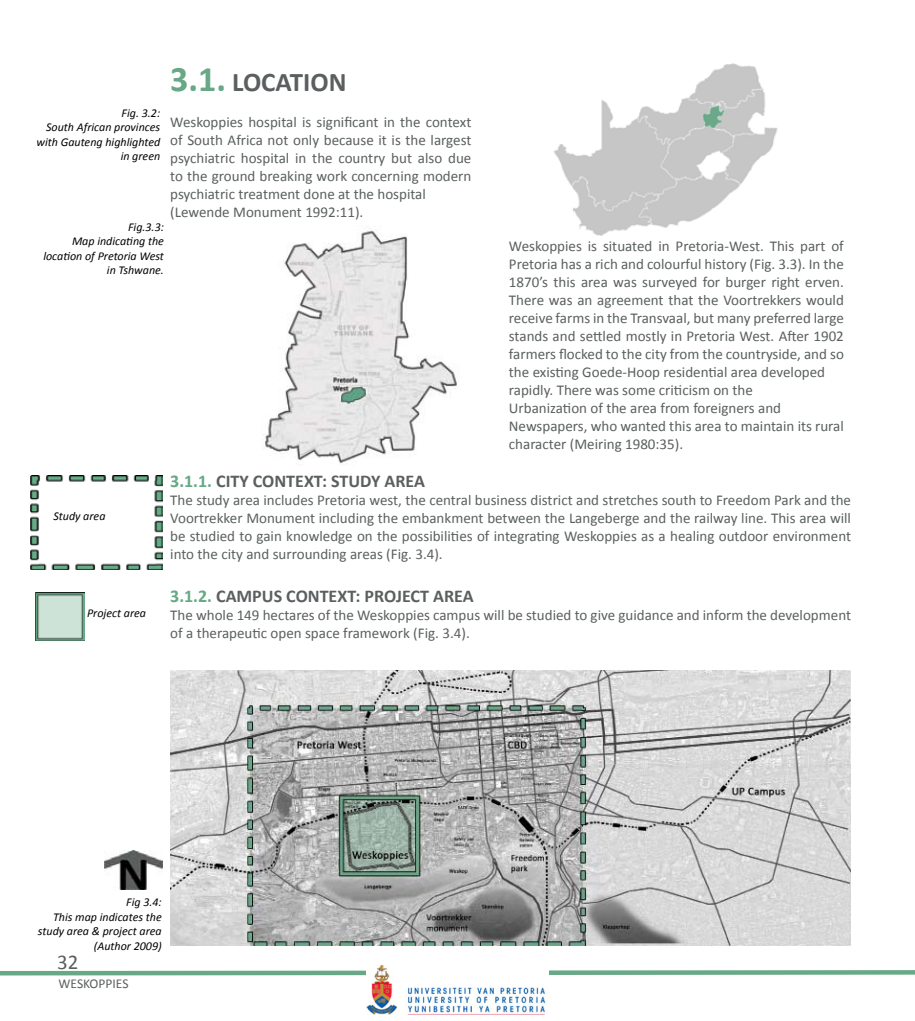
<style>
.page{position:relative;width:915px;height:1021px;background:#fff}
.page>*{position:absolute;margin:0;border:0;box-sizing:border-box;transform-origin:0 0}
.t1{font:700 27px "Calibri";color:#5b5f60}
.t2{font:21px "Calibri";color:#5b5f60}
.t3{font:700 18px "Calibri";color:#5b5f60}
.t4{font:15px/18px "Calibri";color:#5b5f60}
.t5{font:13.5px "Calibri";color:#5b5f60}
.t6{font:italic 12px/14.4px "Calibri";color:#000;text-align:right}
.s1{font-size:36px;color:#67a886}
.s2{color:#67a886}
</style>
<div class="page">
<svg style="left:0;top:970px;width:914px;height:6px;background:#8dbda4"></svg>
<img style="left:553px;top:64px;width:225px;height:172px">
<img style="left:262px;top:225px;width:195px;height:239px">
<img style="left:170px;top:670px;width:680px;height:275px">
<img style="left:36px;top:593px;width:49px;height:47px">
<img style="left:30px;top:476px;width:132px;height:93px">
<img style="left:104px;top:850px;width:58px;height:39px">
<img style="left:367px;top:965px;width:181px;height:49px">
<p class="t6" style="left:37px;top:105px;width:125px">Fig. 3.2:<br>South African provinces with Gauteng highlighted in green</p>
<h1 class="t1" style="left:170px;top:65px;width:178px"><span class="s1">3.1.</span> LOCATION</h1>
<p class="t4" style="left:170px;top:112px;width:302px">Weskoppies hospital is significant in the context of South Africa not only because it is the largest psychiatric hospital in the country but also due to the ground breaking work concerning modern psychiatric treatment done at the hospital (Lewende Monument 1992:11).</p>
<p class="t6" style="left:43px;top:219px;width:122px">Fig.3.3:<br>Map indicating the location of Pretoria West in Tshwane.</p>
<p class="t4" style="left:508px;top:236px;width:336px">Weskoppies is situated in Pretoria-West. This part of Pretoria has a rich and colourful history (Fig. 3.3). In the 1870’s this area was surveyed for burger right erven.<br>There was an agreement that the Voortrekkers would receive farms in the Transvaal, but many preferred large stands and settled mostly in Pretoria West. After 1902 farmers flocked to the city from the countryside, and so the existing Goede-Hoop residential area developed rapidly. There was some criticism on the<br>Urbanization of the area from foreigners and Newspapers, who wanted this area to maintain its rural character (Meiring 1980:35).</p>
<p class="t6" style="left:53px;top:508px;width:54px">Study area</p>
<p class="t6" style="left:87px;top:605px;width:60px">Project area</p>
<p class="t3" style="left:170px;top:469px;width:256px"><span class="s2">3.1.1.</span> CITY CONTEXT: STUDY AREA</p>
<p class="t4" style="left:170px;top:490px;width:682px;text-align:justify">The study area includes Pretoria west, the central business district and stretches south to Freedom Park and the Voortrekker Monument including the embankment between the Langeberge and the railway line. This area will be studied to gain knowledge on the possibilities of integrating Weskoppies as a healing outdoor environment into the city and surrounding areas (Fig. 3.4).</p>
<p class="t3" style="left:170px;top:585px;width:305px"><span class="s2">3.1.2.</span> CAMPUS CONTEXT: PROJECT AREA</p>
<p class="t4" style="left:170px;top:605px;width:682px">The whole 149 hectares of the Weskoppies campus will be studied to give guidance and inform the development of a therapeutic open space framework (Fig. 3.4).</p>
<p class="t6" style="left:38px;top:894px;width:125px">Fig 3.4:<br>This map indicates the study area &amp; project area (Author 2009)</p>
<h2 class="t2" style="left:57px;top:948px;width:23px">32</h2>
<p class="t5" style="left:58px;top:974px;width:71px">WESKOPPIES</p>
</div>
